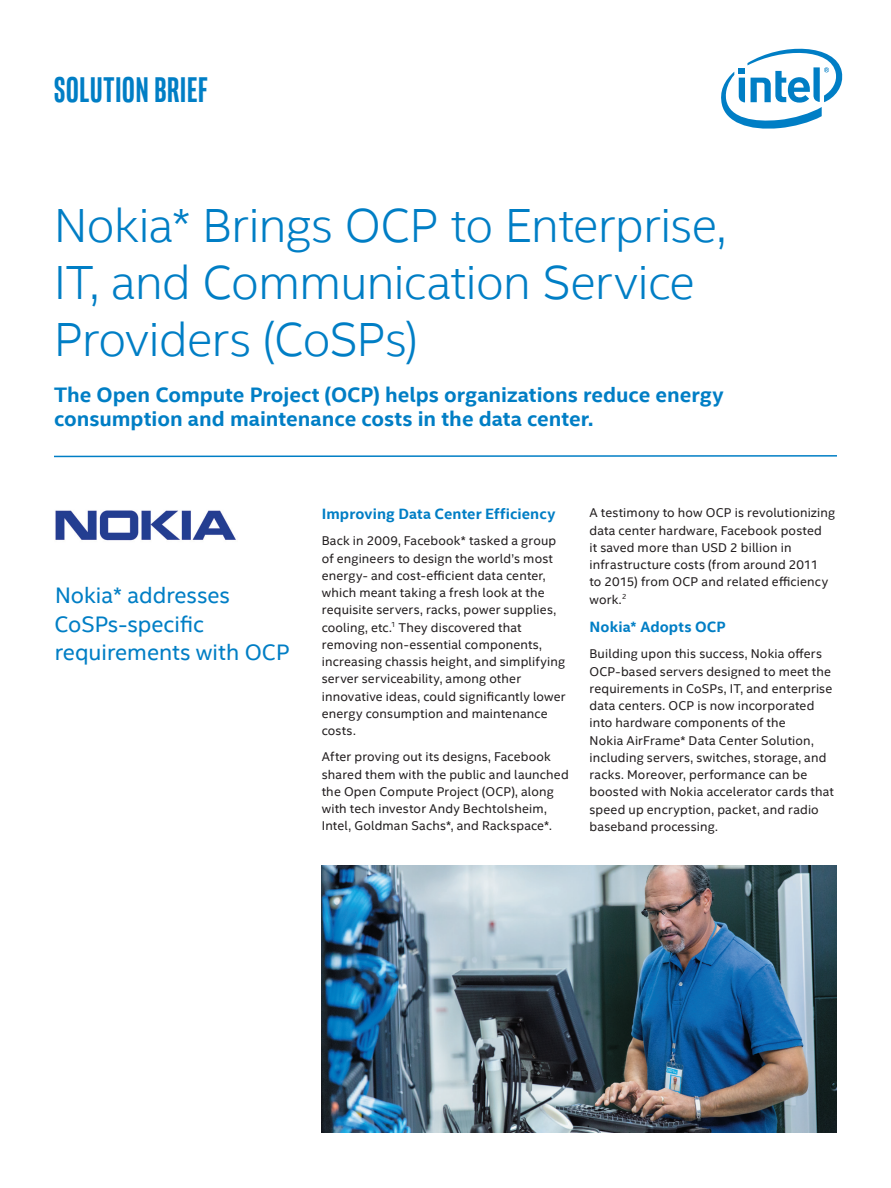
<style>
.page{position:relative;width:891px;height:1188px;background:#fff}
.page>*{position:absolute;margin:0;border:0;box-sizing:border-box;transform-origin:0 0}
.t1{font:300 48px/57px "Intel Clear";letter-spacing:-.01em;color:#007ec5}
.t2{font:700 36px "Intel Clear Pro";letter-spacing:.025em;color:#007ec5}
.t3{font:22.5px/28.5px "Intel Clear";color:#007ec5}
.t4{font:700 21px/24px "Intel Clear";color:#007ec5}
.t5{font:700 15px "Intel Clear";letter-spacing:.005em;color:#007ec5}
.t6{font:12.75px/17.2px "Intel Clear";letter-spacing:.015em;color:#231f20}
</style>
<div class="page">
<svg style="left:721px;top:48px;width:122px;height:81px"></svg>
<svg style="left:54px;top:455px;width:783px;height:3px"></svg>
<img style="left:55px;top:510px;width:181px;height:31px">
<img style="left:322px;top:865px;width:515px;height:268px">
<h2 class="t2" style="left:54px;top:67px;width:155px">SOLUTION BRIEF</h2>
<h1 class="t1" style="left:54px;top:198px;width:674px">Nokia* Brings OCP to Enterprise,<br>IT, and Communication Service<br>Providers (CoSPs)</h1>
<h3 class="t4" style="left:54px;top:383px;width:671px">The Open Compute Project (OCP) helps organizations reduce energy consumption and maintenance costs in the data center.</h3>
<h3 class="t3" style="left:54px;top:581px;width:237px">Nokia* addresses<br>CoSPs-specific requirements with OCP</h3>
<p class="t5" style="left:322px;top:505px;width:235px">Improving Data Center Efficiency</p>
<p class="t6" style="left:322px;top:533px;width:245px">Back in 2009, Facebook* tasked a group of engineers to design the world’s most energy- and cost-efficient data center, which meant taking a fresh look at the requisite servers, racks, power supplies, cooling, etc.<sup>1</sup> They discovered that removing non-essential components, increasing chassis height, and simplifying server serviceability, among other innovative ideas, could significantly lower energy consumption and maintenance costs.</p>
<p class="t6" style="left:322px;top:749px;width:249px">After proving out its designs, Facebook shared them with the public and launched the Open Compute Project (OCP), along with tech investor Andy Bechtolsheim, Intel, Goldman Sachs*, and Rackspace*.</p>
<p class="t6" style="left:589px;top:505px;width:247px">A testimony to how OCP is revolutionizing data center hardware, Facebook posted<br>it saved more than USD 2 billion in infrastructure costs (from around 2011<br>to 2015) from OCP and related efficiency work.<sup>2</sup></p>
<p class="t5" style="left:590px;top:618px;width:138px">Nokia* Adopts OCP</p>
<p class="t6" style="left:590px;top:646px;width:246px">Building upon this success, Nokia offers OCP-based servers designed to meet the requirements in CoSPs, IT, and enterprise data centers. OCP is now incorporated into hardware components of the<br>Nokia AirFrame* Data Center Solution, including servers, switches, storage, and racks. Moreover, performance can be boosted with Nokia accelerator cards that speed up encryption, packet, and radio baseband processing.</p>
</div>
